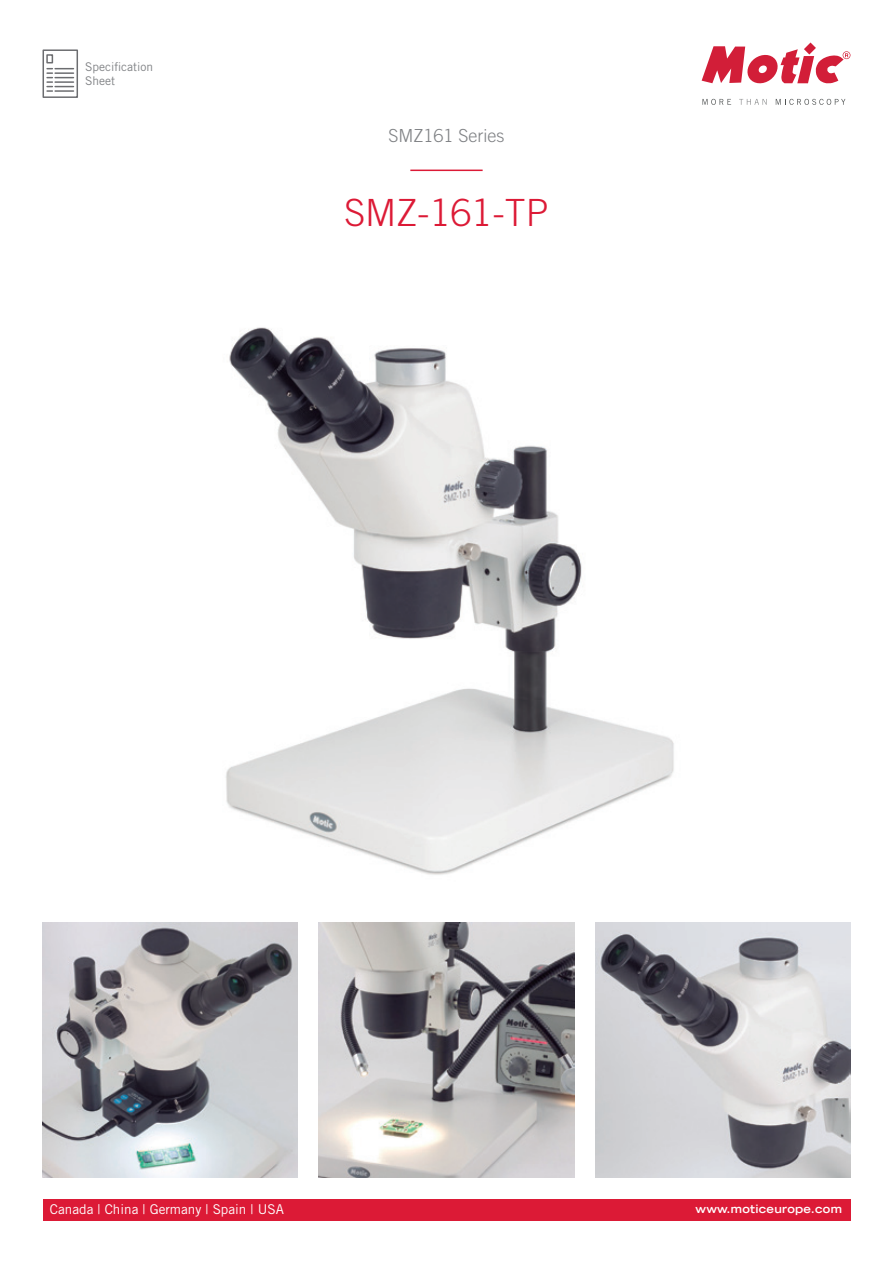
<style>
.page{position:relative;width:893px;height:1263px;background:#fff}
.page>*{position:absolute;margin:0;border:0;box-sizing:border-box;transform-origin:0 0}
.t1{font:300 37.5px "Trade Gothic";color:#dc1a36}
.t2{font:300 18px "Trade Gothic";color:#808285}
.t3{font:13.5px "Trade Gothic";color:#fff}
.t4{font:12px/14.4px "Trade Gothic";color:#808285}
.t5{font:700 expanded 11.25px "Trade Gothic LH";letter-spacing:.025em;color:#fff}
</style>
<div class="page">
<svg style="left:702px;top:43px;width:148px;height:41px"></svg>
<svg style="left:702px;top:99px;width:29px;height:6px"></svg>
<svg style="left:739px;top:99px;width:28px;height:6px"></svg>
<svg style="left:776px;top:99px;width:69px;height:6px"></svg>
<div style="left:43px;top:1199px;width:807px;height:21px;background:#dc1a36"></div>
<hr style="left:410px;top:170px;width:73px;height:1px;background:#dc1a36">
<svg style="left:42px;top:49px;width:36px;height:49px"></svg>
<img style="left:595px;top:922px;width:255px;height:256px">
<img style="left:226px;top:327px;width:448px;height:548px">
<img style="left:319px;top:922px;width:255px;height:256px">
<img style="left:43px;top:922px;width:255px;height:256px">
<p class="t4" style="left:85px;top:59px;width:70px">Specification<br>Sheet</p>
<h2 class="t2" style="left:388px;top:125px;width:118px">SMZ161 Series</h2>
<h1 class="t1" style="left:344px;top:190px;width:206px">SMZ-161-TP</h1>
<p class="t3" style="left:50px;top:1201px;width:235px">Canada | China | Germany | Spain | USA</p>
<p class="t5" style="left:695px;top:1201px;width:148px">www.moticeurope.com</p>
</div>
